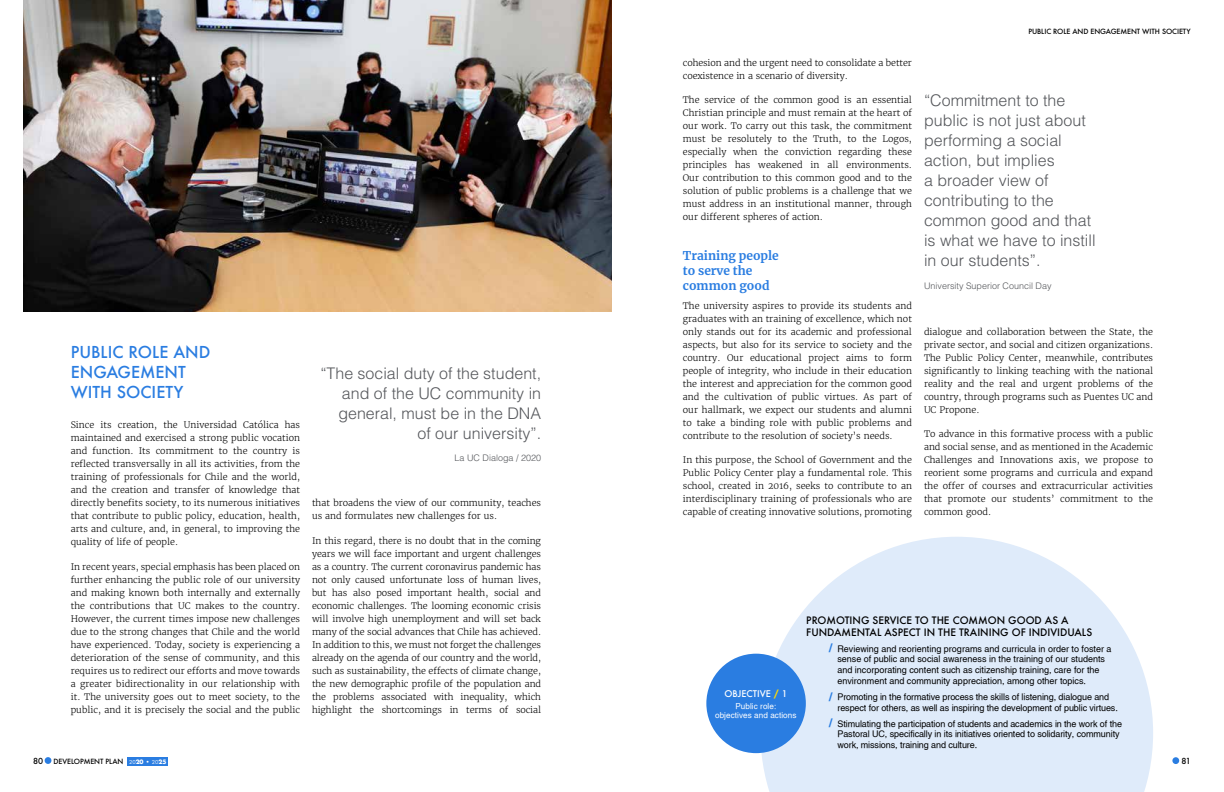
<style>
.page{position:relative;width:1224px;height:792px;background:#fff}
.page>*{position:absolute;margin:0;border:0;box-sizing:border-box;transform-origin:0 0}
.t1{font:300 16px/20px "Helvetica";color:#54565a;text-align:right}
.t2{font:500 16px/20px "Futura";color:#2a7de1}
.t3{font:700 12px/15px "Merriweather";color:#2a7de1}
.t4{font:500 10px/12px "Futura";color:#000}
.t5{font:300 9px/13px "Merriweather";color:#000;text-align:justify}
.t6{font:9px/10.8px "Helvetica";letter-spacing:-.01em;color:#000}
.t7{font:300 9px "Helvetica";color:#54565a}
.t8{font:500 9px "Futura";color:#fff}
.t9{font:8.1px/9.5px "Helvetica";letter-spacing:.01em;color:#fff;text-align:center}
.t10{font:500 8.1px "Futura";color:#000}
.t11{font:500 7px "Futura";letter-spacing:-.01em;color:#000}
.s1{font-weight:700;color:#ffda00}
.s2{font-weight:700;font-size:11.7px;color:#2a7de1}
.s3{font-family:"Futura T";font-weight:400;font-size:5.9px;color:#fff}
.s4{font-weight:700;font-size:5.9px;color:#fff}
</style>
<div class="page">
<div style="left:1172px;top:757px;width:7px;height:7px;background:#2a7de1;border-radius:50%"></div>
<div style="left:127px;top:757px;width:41px;height:8px;background:#2a7de1"></div>
<div style="left:45px;top:757px;width:6px;height:7px;background:#2a7de1;border-radius:50%"></div>
<svg style="left:760px;top:537px;width:393px;height:255px;fill:#dfebfa"></svg>
<div style="left:706px;top:654px;width:100px;height:99px;background:#2a7de1;border-radius:50%"></div>
<img style="left:24px;top:0;width:588px;height:312px">
<h1 class="t2" style="left:71px;top:342px;width:141px">PUBLIC ROLE AND<br>ENGAGEMENT<br>WITH SOCIETY</h1>
<p class="t5" style="left:71px;top:419px;width:231px">Since its creation, the Universidad Católica has maintained and exercised a strong public vocation and function. Its commitment to the country is reflected transversally in all its activities, from the training of professionals for Chile and the world, and the creation and transfer of knowledge that directly benefits society, to its numerous initiatives that contribute to public policy, education, health, arts and culture, and, in general, to improving the quality of life of people.</p>
<p class="t5" style="left:71px;top:560px;width:231px">In recent years, special emphasis has been placed on further enhancing the public role of our university and making known both internally and externally the contributions that UC makes to the country.<br>However, the current times impose new challenges due to the strong changes that Chile and the world have experienced. Today, society is experiencing a deterioration of the sense of community, and this requires us to redirect our efforts and move towards a greater bidirectionality in our relationship with it. The university goes out to meet society, to the public, and it is precisely the social and the public</p>
<h1 class="t1" style="left:320px;top:363px;width:222px">“The social duty of the student, and of the UC community in general, must be in the DNA<br>of our university”.</h1>
<p class="t7" style="left:455px;top:453px;width:88px">La UC Dialoga / 2020</p>
<p class="t5" style="left:312px;top:497px;width:231px">that broadens the view of our community, teaches us and formulates new challenges for us.</p>
<p class="t5" style="left:312px;top:534px;width:231px">In this regard, there is no doubt that in the coming years we will face important and urgent challenges as a country. The current coronavirus pandemic has not only caused unfortunate loss of human lives, but has also posed important health, social and economic challenges. The looming economic crisis will involve high unemployment and will set back many of the social advances that Chile has achieved.<br>In addition to this, we must not forget the challenges already on the agenda of our country and the world, such as sustainability, the effects of climate change, the new demographic profile of the population and the problems associated with inequality, which highlight the shortcomings in terms of social</p>
<p class="t5" style="left:683px;top:56px;width:231px">cohesion and the urgent need to consolidate a better coexistence in a scenario of diversity.</p>
<p class="t5" style="left:683px;top:93px;width:231px">The service of the common good is an essential Christian principle and must remain at the heart of our work. To carry out this task, the commitment must be resolutely to the Truth, to the Logos, especially when the conviction regarding these principles has weakened in all environments.<br>Our contribution to this common good and to the solution of public problems is a challenge that we must address in an institutional manner, through our different spheres of action.</p>
<h2 class="t3" style="left:683px;top:248px;width:98px">Training people to serve the common good</h2>
<p class="t5" style="left:683px;top:299px;width:231px">The university aspires to provide its students and graduates with an training of excellence, which not only stands out for its academic and professional aspects, but also for its service to society and the country. Our educational project aims to form people of integrity, who include in their education the interest and appreciation for the common good and the cultivation of public virtues. As part of our hallmark, we expect our students and alumni to take a binding role with public problems and contribute to the resolution of society’s needs.</p>
<p class="t5" style="left:683px;top:454px;width:231px">In this purpose, the School of Government and the Public Policy Center play a fundamental role. This school, created in 2016, seeks to contribute to an interdisciplinary training of professionals who are capable of creating innovative solutions, promoting</p>
<p class="t11" style="left:1028px;top:26px;width:164px">PUBLIC ROLE AND ENGAGEMENT WITH SOCIETY</p>
<h1 class="t1" style="left:924px;top:90px;width:173px;text-align:left">“Commitment to the public is not just about performing a social action, but implies<br>a broader view of contributing to the common good and that is what we have to instill in our students”.</h1>
<p class="t7" style="left:924px;top:280px;width:129px">University Superior Council Day</p>
<p class="t5" style="left:924px;top:325px;width:231px">dialogue and collaboration between the State, the private sector, and social and citizen organizations.<br>The Public Policy Center, meanwhile, contributes significantly to linking teaching with the national reality and the real and urgent problems of the country, through programs such as Puentes UC and UC Propone.</p>
<p class="t5" style="left:924px;top:428px;width:231px">To advance in this formative process with a public and social sense, and as mentioned in the Academic Challenges and Innovations axis, we propose to reorient some programs and curricula and expand the offer of courses and extracurricular activities that promote our students’ commitment to the common good.</p>
<p class="t8" style="left:724px;top:687px;width:64px">OBJECTIVE <span class="s1">/</span> 1</p>
<p class="t9" style="left:715px;top:701px;width:83px">Public role:<br>objectives and actions</p>
<p class="t4" style="left:806px;top:614px;width:287px">PROMOTING SERVICE TO THE COMMON GOOD AS A<br>FUNDAMENTAL ASPECT IN THE TRAINING OF INDIVIDUALS</p>
<p class="t6" style="left:837px;top:643px;width:276px;text-indent:-8px"><span class="s2">/</span> Reviewing and reorienting programs and curricula in order to foster a sense of public and social awareness in the training of our students and incorporating content such as citizenship training, care for the environment and community appreciation, among other topics.</p>
<p class="t6" style="left:837px;top:691px;width:282px;text-indent:-8px"><span class="s2">/</span> Promoting in the formative process the skills of listening, dialogue and respect for others, as well as inspiring the development of public virtues.</p>
<p class="t6" style="left:837px;top:718px;width:286px;text-indent:-8px"><span class="s2">/</span> Stimulating the participation of students and academics in the work of the<br>Pastoral UC, specifically in its initiatives oriented to solidarity, community work, missions, training and culture.</p>
<p class="t10" style="left:33px;top:755px;width:11px">80</p>
<p class="t11" style="left:54px;top:757px;width:114px">DEVELOPMENT PLAN <span class="s3">20</span><span class="s4">20 •</span> <span class="s3">20</span><span class="s4">25</span></p>
<p class="t10" style="left:1182px;top:756px;width:11px">81</p>
</div>
